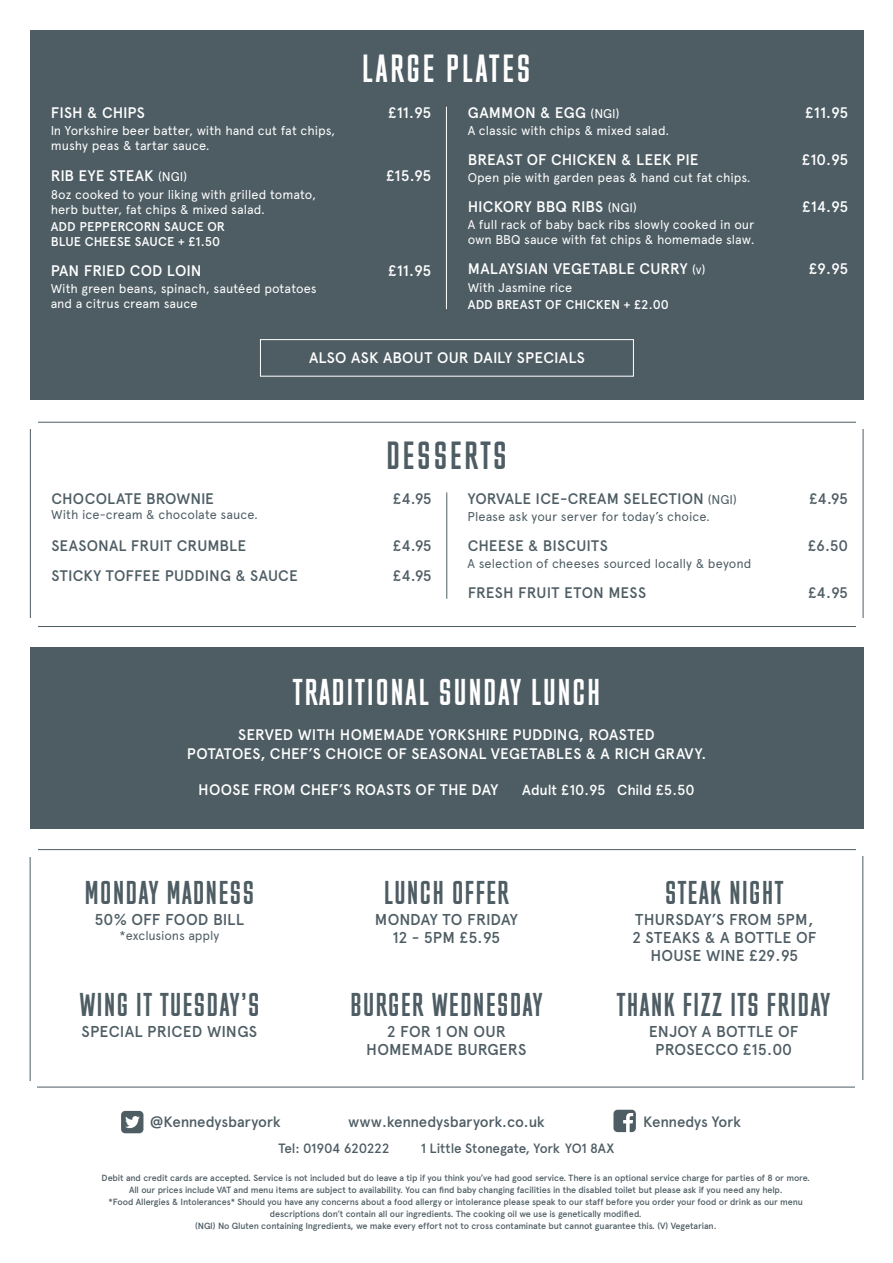
<style>
.page{position:relative;width:893px;height:1263px;background:#fff}
.page>*{position:absolute;margin:0;border:0;box-sizing:border-box;transform-origin:0 0}
.t1{font:37.5px "M Fred";letter-spacing:.06em;color:#fff}
.t2{font:37.5px "M Fred";letter-spacing:.06em;color:#4e5d64}
.t3{font:35.7px "M Fred";letter-spacing:.04em;color:#fff}
.t4{font:31.5px "M Fred";letter-spacing:.03em;color:#4e5d64}
.t5{font:500 15.75px/18px "Apercu";letter-spacing:.01em;color:#4e5d64;text-align:center}
._3_Column{font:500 15.3px "Apercu";letter-spacing:.01em;color:#fff}
._3_Column-2{font:500 15.3px "Apercu";letter-spacing:.01em;color:#4e5d64}
.t6{font:500 15px "Apercu";letter-spacing:-.015em;color:#4e5d64}
.t7{font:500 14.55px "Apercu";letter-spacing:-.01em;color:#fff}
.t8{font:500 13.5px "Apercu";letter-spacing:-.02em;color:#4e5d64}
._3_Column-3{font:12.75px/15px "Apercu";color:#fff}
._3_Column-4{font:12.75px "Apercu";color:#4e5d64}
._3_Column-5{font:500 12.75px/15px "Apercu";letter-spacing:.005em;color:#fff}
.t9{font:500 9px/12px "Apercu";letter-spacing:-.015em;color:#4e5d64;text-align:center}
.s1{font-weight:400;font-size:12.75px}
</style>
<div class="page">
<div style="left:30px;top:648px;width:833px;height:181px;background:#4e5d64"></div>
<div style="left:30px;top:849px;width:833px;height:238px;border:1px solid #4e5d64"></div>
<div style="left:23px;top:843px;width:15px;height:14px;background:#fff"></div>
<div style="left:856px;top:842px;width:15px;height:14px;background:#fff"></div>
<div style="left:22px;top:1081px;width:15px;height:14px;background:#fff"></div>
<div style="left:855px;top:1080px;width:15px;height:14px;background:#fff"></div>
<svg style="left:613px;top:1110px;width:23px;height:22px"></svg>
<svg style="left:121px;top:1111px;width:22px;height:22px"></svg>
<div style="left:30px;top:30px;width:833px;height:370px;background:#4e5d64"></div>
<hr style="left:446px;top:107px;width:1px;height:202px;background:#fff">
<hr style="left:446px;top:492px;width:1px;height:107px;background:#4e5d64">
<div style="left:30px;top:422px;width:833px;height:205px;border:1px solid #4e5d64"></div>
<div style="left:23px;top:414px;width:15px;height:15px;background:#fff"></div>
<div style="left:856px;top:414px;width:15px;height:15px;background:#fff"></div>
<div style="left:23px;top:618px;width:15px;height:15px;background:#fff"></div>
<div style="left:856px;top:618px;width:15px;height:15px;background:#fff"></div>
<div style="left:260px;top:339px;width:374px;height:38px;border:1px solid #fff"></div>
<p class="t1" style="left:362px;top:49px;width:170px">LARGE PLATES</p>
<p class="_3_Column" style="left:51px;top:103px;width:96px">FISH &amp; CHIPS</p>
<p class="_3_Column" style="left:388px;top:103px;width:45px">£11.95</p>
<p class="_3_Column-3" style="left:51px;top:123px;width:286px">In Yorkshire beer batter, with hand cut fat chips, mushy peas &amp; tartar sauce.</p>
<p class="_3_Column" style="left:51px;top:167px;width:138px">RIB EYE STEAK <span class="s1">(NGI)</span></p>
<p class="_3_Column" style="left:386px;top:167px;width:47px">£15.95</p>
<p class="_3_Column-3" style="left:51px;top:186px;width:267px">8oz cooked to your liking with grilled tomato, herb butter, fat chips &amp; mixed salad.</p>
<p class="_3_Column-5" style="left:51px;top:219px;width:176px">ADD PEPPERCORN SAUCE OR<br>BLUE CHEESE SAUCE + £1.50</p>
<p class="_3_Column" style="left:51px;top:261px;width:152px">PAN FRIED COD LOIN</p>
<p class="_3_Column" style="left:388px;top:261px;width:45px">£11.95</p>
<p class="_3_Column-3" style="left:51px;top:281px;width:267px">With green beans, spinach, sautéed potatoes and a citrus cream sauce</p>
<p class="_3_Column" style="left:468px;top:103px;width:153px">GAMMON &amp; EGG <span class="s1">(NGI)</span></p>
<p class="_3_Column" style="left:805px;top:103px;width:45px">£11.95</p>
<p class="_3_Column-3" style="left:468px;top:123px;width:203px">A classic with chips &amp; mixed salad.</p>
<p class="_3_Column" style="left:468px;top:150px;width:232px">BREAST OF CHICKEN &amp; LEEK PIE</p>
<p class="_3_Column" style="left:802px;top:150px;width:48px">£10.95</p>
<p class="_3_Column-3" style="left:468px;top:170px;width:285px">Open pie with garden peas &amp; hand cut fat chips.</p>
<p class="_3_Column" style="left:468px;top:197px;width:170px">HICKORY BBQ RIBS <span class="s1">(NGI)</span></p>
<p class="_3_Column" style="left:802px;top:197px;width:48px">£14.95</p>
<p class="_3_Column-3" style="left:468px;top:217px;width:289px">A full rack of baby back ribs slowly cooked in our own BBQ sauce with fat chips &amp; homemade slaw.</p>
<p class="_3_Column" style="left:468px;top:260px;width:239px">MALAYSIAN VEGETABLE CURRY <span class="s1">(v)</span></p>
<p class="_3_Column" style="left:809px;top:260px;width:41px">£9.95</p>
<p class="_3_Column-3" style="left:468px;top:279px;width:106px">With Jasmine rice</p>
<p class="_3_Column-5" style="left:468px;top:297px;width:202px">ADD BREAST OF CHICKEN + £2.00</p>
<p class="_3_Column" style="left:309px;top:349px;width:277px">ALSO ASK ABOUT OUR DAILY SPECIALS</p>
<p class="t2" style="left:386px;top:436px;width:122px">DESSERTS</p>
<p class="_3_Column-2" style="left:51px;top:489px;width:164px">CHOCOLATE BROWNIE</p>
<p class="_3_Column-2" style="left:393px;top:489px;width:40px">£4.95</p>
<p class="_3_Column-4" style="left:51px;top:507px;width:208px">With ice-cream &amp; chocolate sauce.</p>
<p class="_3_Column-2" style="left:51px;top:536px;width:196px">SEASONAL FRUIT CRUMBLE</p>
<p class="_3_Column-2" style="left:393px;top:536px;width:40px">£4.95</p>
<p class="_3_Column-2" style="left:51px;top:566px;width:248px">STICKY TOFFEE PUDDING &amp; SAUCE</p>
<p class="_3_Column-2" style="left:393px;top:566px;width:40px">£4.95</p>
<p class="_3_Column-2" style="left:468px;top:489px;width:271px">YORVALE ICE-CREAM SELECTION <span class="s1">(NGI)</span></p>
<p class="_3_Column-2" style="left:809px;top:489px;width:40px">£4.95</p>
<p class="_3_Column-4" style="left:468px;top:509px;width:244px">Please ask your server for today’s choice.</p>
<p class="_3_Column-2" style="left:468px;top:536px;width:142px">CHEESE &amp; BISCUITS</p>
<p class="_3_Column-2" style="left:808px;top:536px;width:42px">£6.50</p>
<p class="_3_Column-4" style="left:468px;top:556px;width:285px">A selection of cheeses sourced locally &amp; beyond</p>
<p class="_3_Column-2" style="left:468px;top:583px;width:180px">FRESH FRUIT ETON MESS</p>
<p class="_3_Column-2" style="left:808px;top:583px;width:42px">£4.95</p>
<p class="t3" style="left:293px;top:673px;width:309px">TRADITIONAL SUNDAY LUNCH</p>
<p class="_3_Column" style="left:238px;top:725px;width:418px">SERVED WITH HOMEMADE YORKSHIRE PUDDING, ROASTED</p>
<p class="_3_Column" style="left:187px;top:745px;width:521px">POTATOES, CHEF’S CHOICE OF SEASONAL VEGETABLES &amp; A RICH GRAVY.</p>
<p class="_3_Column" style="left:198px;top:781px;width:302px">HOOSE FROM CHEF’S ROASTS OF THE DAY</p>
<p class="t7" style="left:522px;top:781px;width:174px">Adult £10.95 Child £5.50</p>
<p class="t4" style="left:84px;top:875px;width:171px">MONDAY MADNESS</p>
<p class="t5" style="left:95px;top:910px;width:151px">50% OFF FOOD BILL</p>
<p class="_3_Column-4" style="left:119px;top:928px;width:101px">*exclusions apply</p>
<p class="t4" style="left:79px;top:987px;width:182px">WING IT TUESDAY’S</p>
<p class="t5" style="left:82px;top:1022px;width:177px">SPECIAL PRICED WINGS</p>
<p class="t4" style="left:384px;top:875px;width:127px">LUNCH OFFER</p>
<p class="t5" style="left:375px;top:910px;width:145px">MONDAY TO FRIDAY<br>12 - 5PM £5.95</p>
<p class="t4" style="left:350px;top:987px;width:194px">BURGER WEDNESDAY</p>
<p class="t5" style="left:366px;top:1022px;width:162px">2 FOR 1 ON OUR<br>HOMEMADE BURGERS</p>
<p class="t4" style="left:665px;top:875px;width:120px">STEAK NIGHT</p>
<p class="t5" style="left:632px;top:910px;width:186px">THURSDAY’S FROM 5PM,<br>2 STEAKS &amp; A BOTTLE OF<br>HOUSE WINE £29.95</p>
<p class="t4" style="left:616px;top:987px;width:216px">THANK FIZZ ITS FRIDAY</p>
<p class="t5" style="left:649px;top:1022px;width:151px">ENJOY A BOTTLE OF<br>PROSECCO £15.00</p>
<p class="t6" style="left:150px;top:1113px;width:132px">@Kennedysbaryork</p>
<p class="t6" style="left:348px;top:1113px;width:198px">www.kennedysbaryork.co.uk</p>
<p class="t6" style="left:643px;top:1113px;width:99px">Kennedys York</p>
<p class="t8" style="left:279px;top:1140px;width:112px">Tel: 01904 620222</p>
<p class="t8" style="left:421px;top:1140px;width:195px">1 Little Stonegate, York YO1 8AX</p>
<p class="t9" style="left:102px;top:1172px;width:710px">Debit and credit cards are accepted. Service is not included but do leave a tip if you think you’ve had good service. There is an optional service charge for parties of 8 or more.<br>All our prices include VAT and menu items are subject to availability. You can find baby changing facilities in the disabled toilet but please ask if you need any help.</p>
<p class="t9" style="left:109px;top:1196px;width:696px">*Food Allergies &amp; Intolerances* Should you have any concerns about a food allergy or intolerance please speak to our staff before you order your food or drink as our menu descriptions don’t contain all our ingredients. The cooking oil we use is genetically modified.</p>
<p class="t9" style="left:195px;top:1220px;width:523px">(NGI) No Gluten containing Ingredients, we make every effort not to cross contaminate but cannot guarantee this. (V) Vegetarian.</p>
</div>
